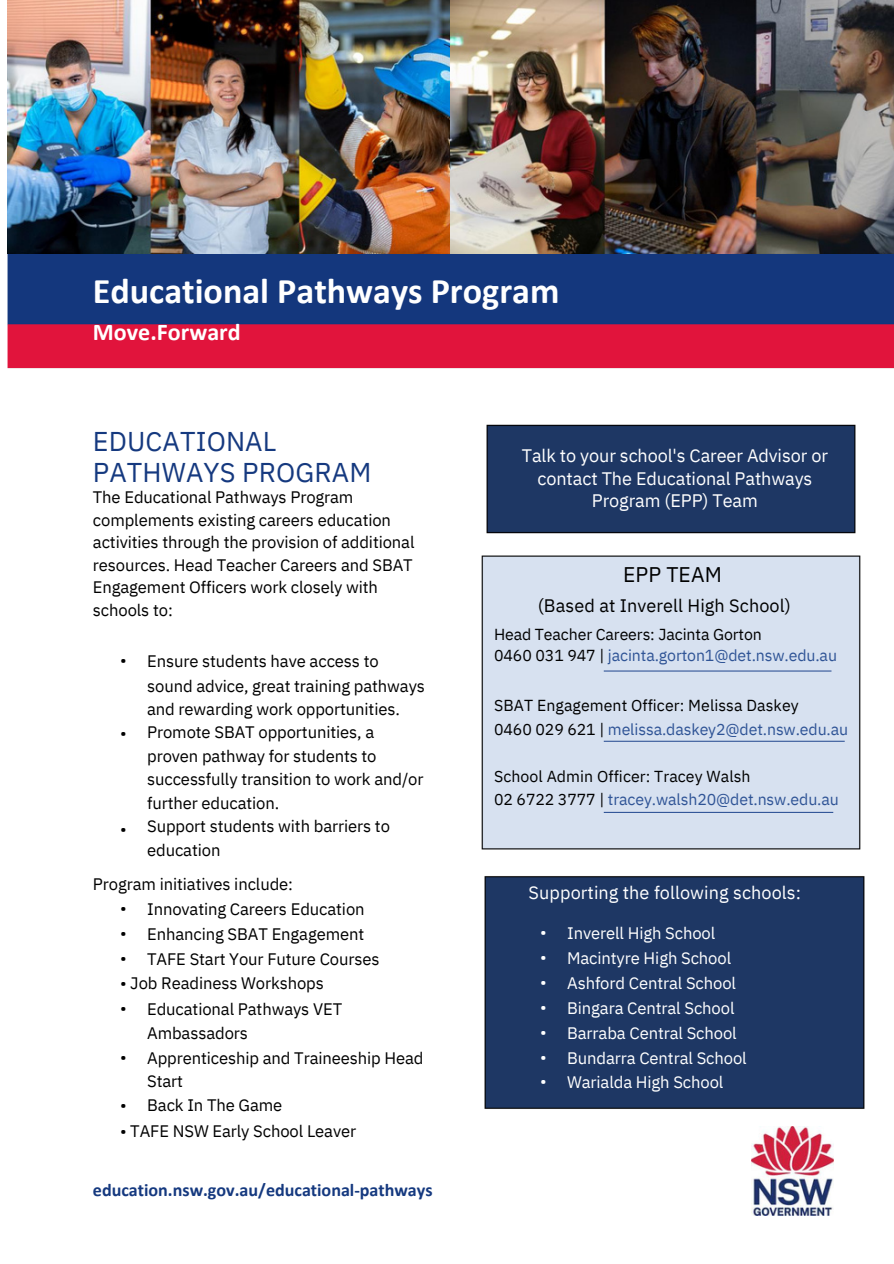
<style>
.page{position:relative;width:894px;height:1264px;background:#fff}
.page>*{position:absolute;margin:0;border:0;box-sizing:border-box;transform-origin:0 0}
.t1{font:700 36.15px "Calibri";color:#fff}
.t2{font:27.15px/30.5px "IBM Plex Sans";letter-spacing:.005em;color:#15397f}
.t3{font:700 24px "Calibri";color:#fff}
.t4{font:21.15px "IBM Plex Sans";letter-spacing:.005em;color:#000}
.t5{font:18px/23.7px "IBM Plex Sans";letter-spacing:-.005em;color:#fff;text-align:center}
.t6{font:700 18px "Calibri";color:#15397f}
.t7{font:18px "IBM Plex Sans";letter-spacing:.005em;color:#000}
.t8{font:16.65px/23.5px "IBM Plex Sans";letter-spacing:-.005em;color:#000}
.t9{font:16.65px/24.9px "IBM Plex Sans";letter-spacing:-.005em;color:#fff}
.t10{font:15.9px/21.5px "IBM Plex Sans";letter-spacing:.005em;color:#000}
.t11{font:15.9px "IBM Plex Sans";letter-spacing:-.005em;color:#2f5496}
.s1{color:#2f5496}
.s2{color:#000}
</style>
<div class="page">
<img style="left:751px;top:1126px;width:82px;height:89px">
<img style="left:7px;top:244px;width:886px;height:125px">
<img style="left:8px;top:0;width:885px;height:254px">
<div style="left:484px;top:876px;width:381px;height:233px;background:#1e3764"></div>
<div style="left:486px;top:424px;width:370px;height:110px;background:#1e3764"></div>
<div style="left:481px;top:555px;width:380px;height:295px;background:#d7e1f0"></div>
<p class="t1" style="left:93px;top:275px;width:468px">Educational Pathways Program</p>
<p class="t3" style="left:93px;top:322px;width:149px">Move.Forward</p>
<h4 class="t2" style="left:93px;top:425px;width:280px">EDUCATIONAL<br>PATHWAYS PROGRAM</h4>
<h4 class="t8" style="left:93px;top:485px;width:323px;line-height:22.6px">The Educational Pathways Program complements existing careers education activities through the provision of additional resources. Head Teacher Careers and SBAT Engagement Officers work closely with schools to:</h4>
<p class="t8" style="left:120px;top:648px;width:8px">•</p>
<h4 class="t8" style="left:147px;top:648px;width:279px;line-height:24.9px">Ensure students have access to sound advice, great training pathways</h4>
<h4 class="t8" style="left:147px;top:696px;width:278px">and rewarding work opportunities.<br>Promote SBAT opportunities, a proven pathway for students to successfully transition to work and/or further education.<br>Support students with barriers to education</h4>
<h4 class="t8" style="left:120px;top:720px;width:8px">•</h4>
<p class="t8" style="left:120px;top:817px;width:8px">•</p>
<p class="t8" style="left:93px;top:872px;width:201px">Program initiatives include:</p>
<p class="t8" style="left:120px;top:895px;width:8px;line-height:24.9px;text-align:justify">• • •</p>
<h4 class="t8" style="left:147px;top:896px;width:234px;line-height:24.9px">Innovating Careers Education<br>Enhancing SBAT Engagement<br>TAFE Start Your Future Courses</h4>
<h4 class="t8" style="left:120px;top:971px;width:205px">• Job Readiness Workshops</h4>
<h3 class="t8" style="left:120px;top:995px;width:8px">•</h3>
<p class="t8" style="left:147px;top:996px;width:278px;line-height:24px">Educational Pathways VET<br>Ambassadors<br>Apprenticeship and Traineeship Head<br>Start<br>Back In The Game</p>
<p class="t8" style="left:120px;top:1045px;width:8px">•</p>
<h4 class="t8" style="left:120px;top:1093px;width:8px">•</h4>
<p class="t8" style="left:120px;top:1118px;width:237px">• TAFE NSW Early School Leaver</p>
<h4 class="t6" style="left:93px;top:1181px;width:341px">education.nsw.gov.au/educational-pathways</h4>
<p class="t5" style="left:521px;top:443px;width:307px">Talk to your school's Career Advisor or contact The Educational Pathways</p>
<p class="t5" style="left:591px;top:488px;width:167px">Program (EPP) Team</p>
<p class="t4" style="left:623px;top:560px;width:100px">EPP TEAM</p>
<p class="t7" style="left:537px;top:594px;width:254px">(Based at Inverell High School)</p>
<h4 class="t10" style="left:494px;top:623px;width:344px">Head Teacher Careers: Jacinta Gorton<br>0460 031 947 | <span class="s1">jacinta.gorton1@det.nsw.edu.au</span></h4>
<p class="t10" style="left:494px;top:694px;width:306px">SBAT Engagement Officer: Melissa Daskey</p>
<p class="t11" style="left:494px;top:718px;width:355px"><span class="s2">0460 029 621 |</span> melissa.daskey2@det.nsw.edu.au</p>
<p class="t10" style="left:494px;top:765px;width:258px">School Admin Officer: Tracey Walsh</p>
<p class="t11" style="left:494px;top:789px;width:346px"><span class="s2">02 6722 3777 |</span> tracey.walsh20@det.nsw.edu.au</p>
<p class="t5" style="left:528px;top:880px;width:274px">Supporting the following schools:</p>
<p class="t9" style="left:540px;top:919px;width:8px">•</p>
<p class="t9" style="left:540px;top:944px;width:8px;text-align:justify">• • • • • •</p>
<h4 class="t9" style="left:567px;top:920px;width:181px">Inverell High School<br>Macintyre High School<br>Ashford Central School<br>Bingara Central School<br>Barraba Central School<br>Bundarra Central School<br>Warialda High School</h4>
</div>
